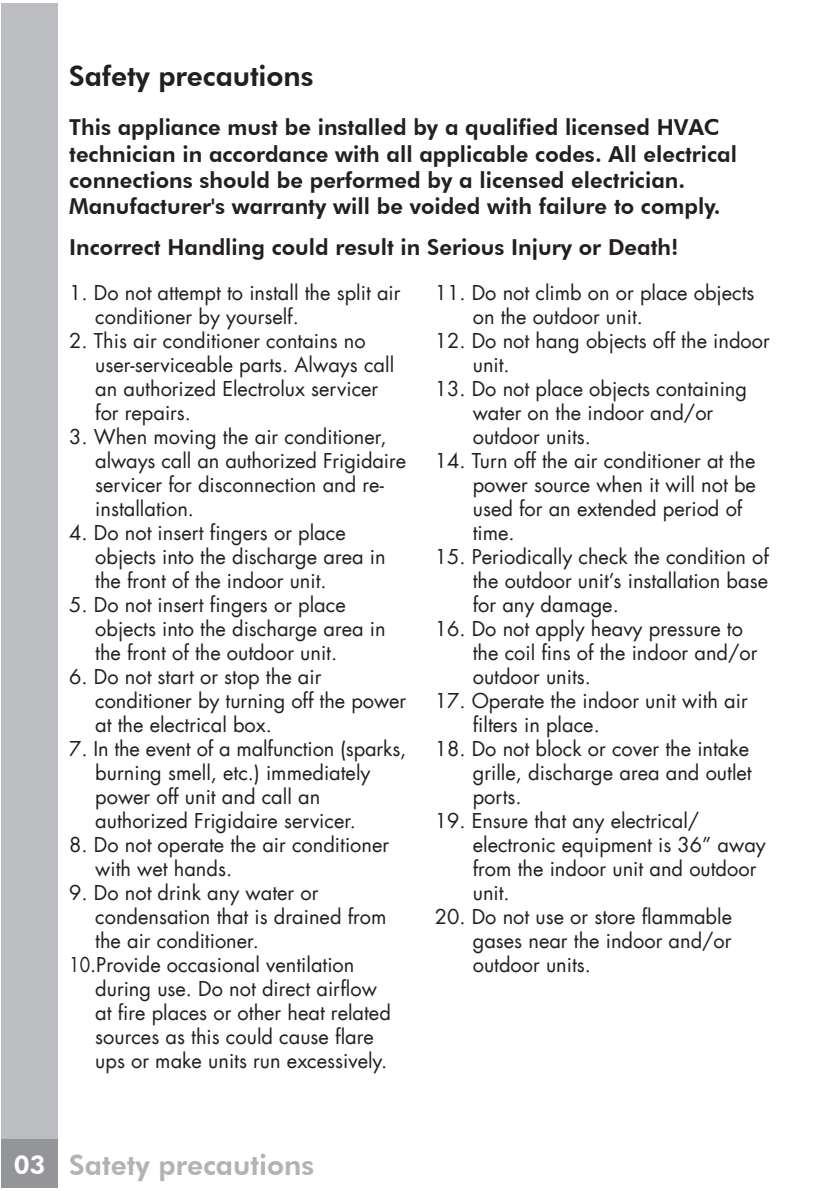
<style>
.page{position:relative;width:840px;height:1191px;background:#fff}
.page>*{position:absolute;margin:0;border:0;box-sizing:border-box;transform-origin:0 0}
.t1{font:800 28px "Futura BT";color:#b2b3b7}
.t2{font:800 28px "Futura BT";letter-spacing:-.005em;color:#231f20}
.t3{font:800 22px/26.4px "Futura BT";color:#231f20}
.t4{font:20px/24px "Futura LT";color:#231f20}
.t5{font:20px "Futura LT";color:#231f20;scale:.85 1}
.s1{font-size:26px;color:#fff}
</style>
<div class="page">
<div style="left:1px;top:3px;width:57px;height:1184px;background:#bcbdc0"></div>
<div style="left:1px;top:1139px;width:57px;height:48px;background:#939598"></div>
<h1 class="t2" style="left:69px;top:59px;width:246px">Safety precautions</h1>
<p class="t3" style="left:69px;top:114px;width:669px">This appliance must be installed by a qualified licensed HVAC technician in accordance with all applicable codes. All electrical connections should be performed by a licensed electrician.<br>Manufacturer's warranty will be voided with failure to comply.</p>
<p class="t3" style="left:69px;top:234px;width:610px">Incorrect Handling could result in Serious Injury or Death!</p>
<p class="t4" style="left:95px;top:280px;width:306px;text-indent:-26px">1. Do not attempt to install the split air conditioner by yourself.</p>
<p class="t4" style="left:95px;top:328px;width:300px;text-indent:-26px">2. This air conditioner contains no user-serviceable parts. Always call an authorized Electrolux servicer for repairs.</p>
<p class="t4" style="left:95px;top:424px;width:312px;text-indent:-26px">3. When moving the air conditioner, always call an authorized Frigidaire servicer for disconnection and re&shy;installation.</p>
<p class="t4" style="left:95px;top:520px;width:292px;text-indent:-26px">4. Do not insert fingers or place objects into the discharge area in the front of the indoor unit.</p>
<p class="t4" style="left:95px;top:592px;width:292px;text-indent:-26px">5. Do not insert fingers or place objects into the discharge area in the front of the outdoor unit.</p>
<p class="t4" style="left:95px;top:664px;width:312px;text-indent:-26px">6. Do not start or stop the air conditioner by turning off the power at the electrical box.</p>
<p class="t4" style="left:95px;top:736px;width:312px;text-indent:-26px">7. In the event of a malfunction (sparks, burning smell, etc.) immediately power off unit and call an authorized Frigidaire servicer.</p>
<p class="t4" style="left:95px;top:832px;width:295px;text-indent:-26px">8. Do not operate the air conditioner with wet hands.</p>
<p class="t4" style="left:69px;top:880px;width:250px">9. Do not drink any water or</p>
<p class="t4" style="left:95px;top:904px;width:292px">condensation that is drained from</p>
<p class="t4" style="left:95px;top:928px;width:165px">the air conditioner.</p>
<p class="t5" style="left:69px;top:951px;width:337px">10.Provide occasional ventilation</p>
<p class="t4" style="left:95px;top:976px;width:283px">during use. Do not direct airflow</p>
<p class="t4" style="left:95px;top:1000px;width:297px">at fire places or other heat related</p>
<p class="t4" style="left:95px;top:1024px;width:280px">sources as this could cause flare</p>
<p class="t4" style="left:95px;top:1048px;width:293px">ups or make units run excessively.</p>
<p class="t4" style="left:472px;top:280px;width:283px;text-indent:-38px">11. Do not climb on or place objects on the outdoor unit.</p>
<p class="t4" style="left:472px;top:328px;width:298px;text-indent:-38px">12. Do not hang objects off the indoor unit.</p>
<p class="t4" style="left:472px;top:376px;width:276px;text-indent:-38px">13. Do not place objects containing water on the indoor and/or outdoor units.</p>
<p class="t4" style="left:472px;top:448px;width:284px;text-indent:-38px">14. Turn off the air conditioner at the power source when it will not be used for an extended period of time.</p>
<p class="t4" style="left:472px;top:544px;width:297px;text-align:justify;text-indent:-38px">15. Periodically check the condition of the outdoor unit’s installation base for any damage.</p>
<p class="t4" style="left:472px;top:616px;width:286px;text-indent:-38px">16. Do not apply heavy pressure to the coil fins of the indoor and/or outdoor units.</p>
<p class="t4" style="left:472px;top:688px;width:276px;text-indent:-38px">17. Operate the indoor unit with air filters in place.</p>
<p class="t4" style="left:472px;top:736px;width:280px;text-indent:-38px">18. Do not block or cover the intake grille, discharge area and outlet ports.</p>
<p class="t4" style="left:472px;top:808px;width:294px;text-indent:-38px">19. Ensure that any electrical/ electronic equipment is 36” away from the indoor unit and outdoor unit.</p>
<p class="t4" style="left:472px;top:904px;width:261px;text-align:justify;text-indent:-38px">20. Do not use or store flammable gases near the indoor and/or outdoor units.</p>
<h1 class="t1" style="left:14px;top:1147px;width:302px"><span class="s1">03</span> Satety precautions</h1>
</div>
